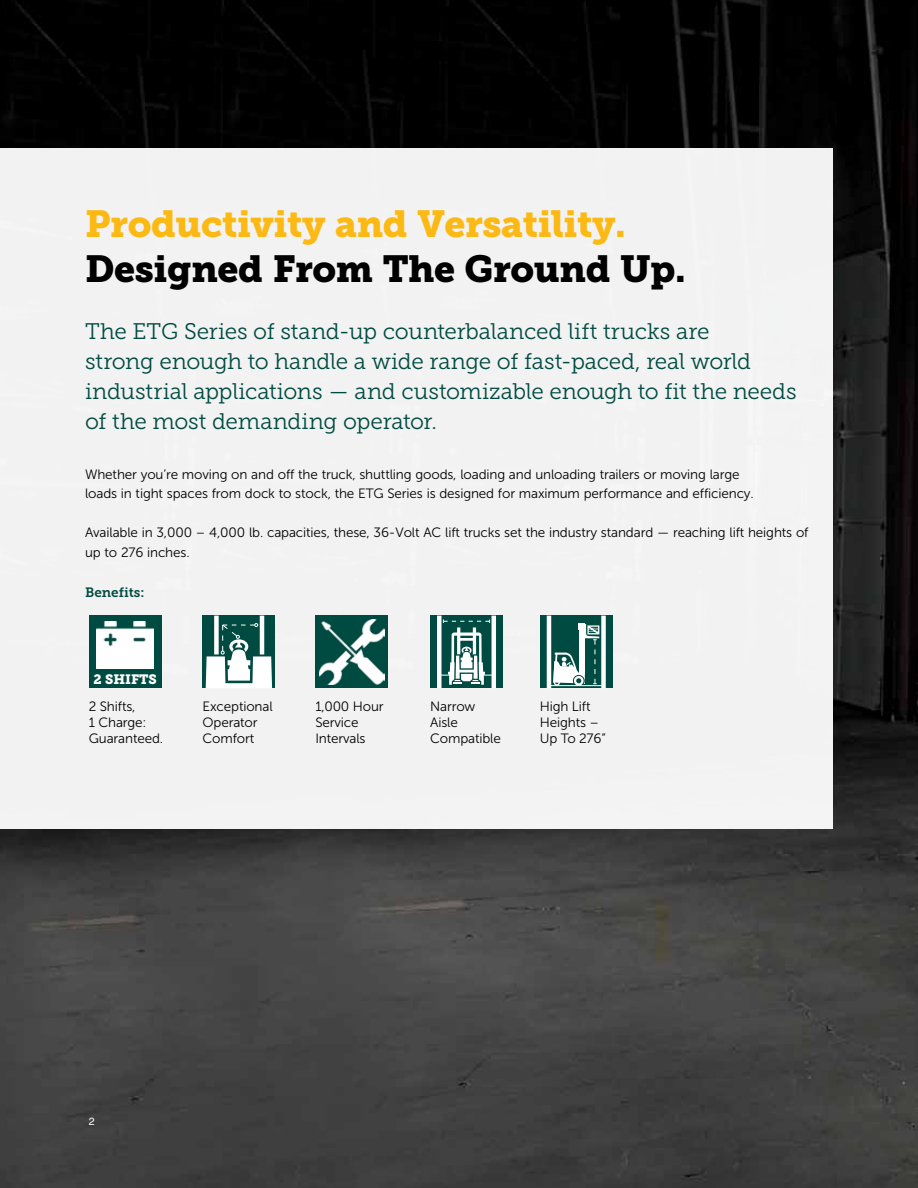
<style>
.page{position:relative;width:918px;height:1188px;background:#fff}
.page>*{position:absolute;margin:0;border:0;box-sizing:border-box;transform-origin:0 0}
.t1{font:37.5px "Museo Slab 900";letter-spacing:-.01em;color:#fdb913}
.t2{font:37.5px "Museo Slab 900";letter-spacing:-.01em;color:#000}
.t3{font:22.5px/30px "Museo JH Slab 300";letter-spacing:-.01em;color:#004b41}
.t4{font:13.5px/16.2px "Museo Sans 300";letter-spacing:-.01em;color:#000}
.t5{font:13.5px "Museo Slab 700";color:#004b41}
.t6{font:13.5px "Museo Slab 900";color:#fff}
.t7{font:10.5px "Helvetica";color:#fff}
</style>
<div class="page">
<img style="left:0;top:0;width:918px;height:1188px">
<div style="left:0;top:148px;width:833px;height:680px;background:#f2f2f2"></div>
<div style="left:430px;top:616px;width:73px;height:72px;background:#004b41"></div>
<div style="left:437px;top:616px;width:5px;height:72px;background:#fff"></div>
<hr style="left:492px;top:616px;width:4px;height:72px;background:#fff">
<svg style="left:441px;top:620px;width:51px;height:65px"></svg>
<div style="left:203px;top:616px;width:72px;height:72px;background:#004b41"></div>
<div style="left:214px;top:616px;width:5px;height:38px;background:#fff"></div>
<hr style="left:260px;top:616px;width:4px;height:38px;background:#fff">
<svg style="left:206px;top:623px;width:66px;height:65px"></svg>
<div style="left:540px;top:616px;width:73px;height:72px;background:#004b41"></div>
<hr style="left:547px;top:616px;width:4px;height:72px;background:#fff">
<div style="left:601px;top:616px;width:5px;height:72px;background:#fff"></div>
<hr style="left:550px;top:685px;width:54px;height:1px;background:#fff">
<svg style="left:553px;top:623px;width:46px;height:63px"></svg>
<div style="left:89px;top:616px;width:73px;height:72px;background:#004b41"></div>
<img style="left:97px;top:622px;width:57px;height:47px">
<div style="left:315px;top:616px;width:73px;height:72px;background:#004b41"></div>
<img style="left:319px;top:619px;width:65px;height:65px">
<h1 class="t1" style="left:85px;top:202px;width:542px">Productivity and Versatility.</h1>
<h1 class="t2" style="left:85px;top:247px;width:602px">Designed From The Ground Up.</h1>
<h2 class="t3" style="left:85px;top:317px;width:713px">The ETG Series of stand-up counterbalanced lift trucks are<br>strong enough to handle a wide range of fast-paced, real world industrial applications — and customizable enough to fit the needs of the most demanding operator.</h2>
<p class="t4" style="left:85px;top:464px;width:670px;line-height:19.5px">Whether you’re moving on and off the truck, shuttling goods, loading and unloading trailers or moving large loads in tight spaces from dock to stock, the ETG Series is designed for maximum performance and efficiency.</p>
<p class="t4" style="left:85px;top:523px;width:725px;line-height:19.5px">Available in 3,000 – 4,000 lb. capacities, these, 36-Volt AC lift trucks set the industry standard — reaching lift heights of up to 276 inches.</p>
<p class="t5" style="left:85px;top:584px;width:61px">Benefits:</p>
<p class="t6" style="left:93px;top:671px;width:65px">2 SHIFTS</p>
<p class="t4" style="left:89px;top:698px;width:76px">2 Shifts,<br>1 Charge:<br>Guaranteed.</p>
<p class="t4" style="left:315px;top:698px;width:70px">1,000 Hour<br>Service<br>Intervals</p>
<p class="t4" style="left:203px;top:698px;width:72px">Exceptional<br>Operator<br>Comfort</p>
<p class="t4" style="left:540px;top:698px;width:67px">High Lift<br>Heights –<br>Up To 276”</p>
<p class="t4" style="left:430px;top:698px;width:72px">Narrow<br>Aisle<br>Compatible</p>
<p class="t7" style="left:89px;top:1113px;width:7px">2</p>
</div>
